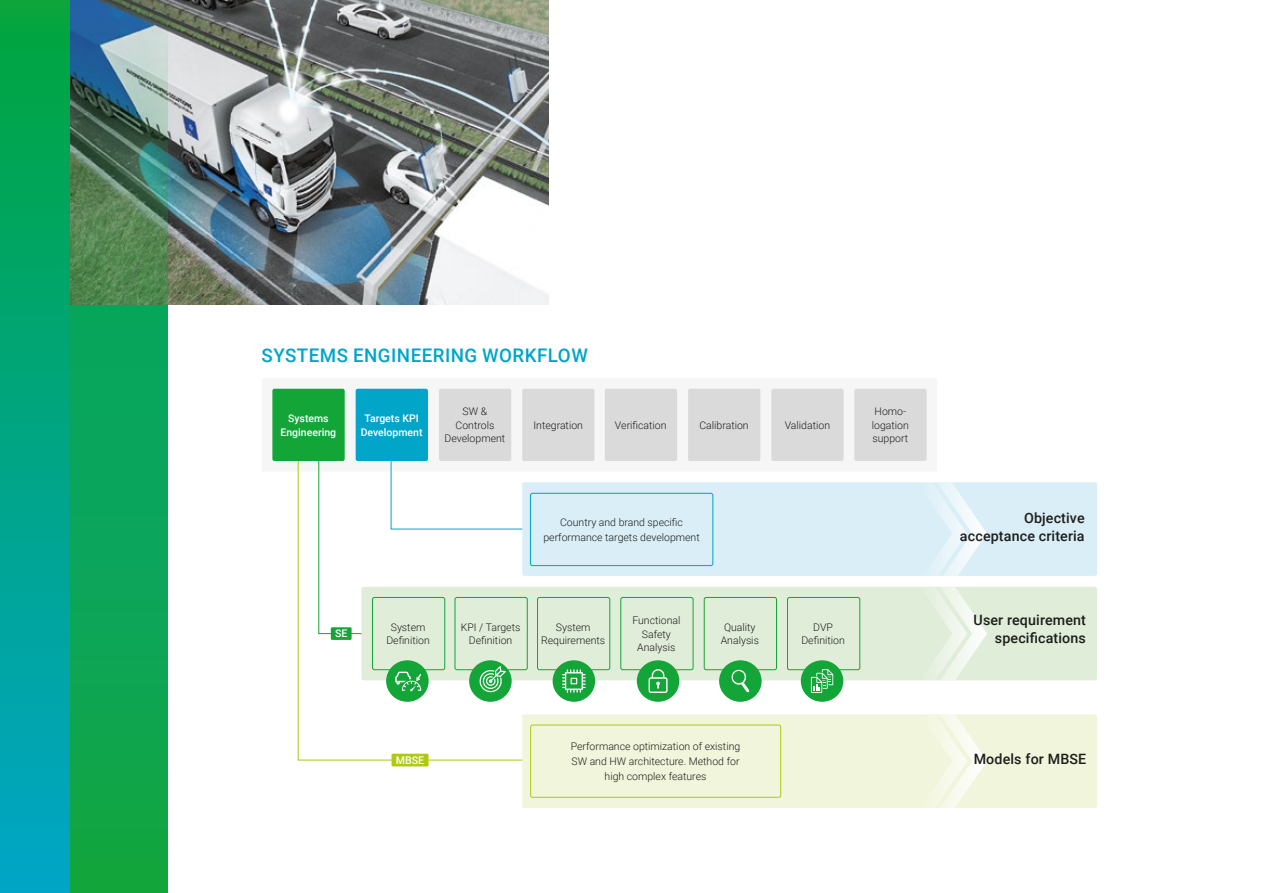
<style>
.page{position:relative;width:1263px;height:893px;background:#fff}
.page>*{position:absolute;margin:0;border:0;box-sizing:border-box;transform-origin:0 0}
.t1{font:500 18.75px "Roboto";letter-spacing:.025em;color:#00a5c8}
.t2{font:500 14.25px/18px "Roboto";letter-spacing:.01em;color:#1d1d1b;text-align:right}
.t3{font:500 10.65px "Roboto";color:#fff}
.t4{font:300 10.5px/13.5px "Roboto";color:#1d1d1b;text-align:center}
.t5{font:500 10.5px/13.5px "Roboto";color:#fff;text-align:center}
</style>
<div class="page">
<div style="left:0;top:0;width:168px;height:893px;background:linear-gradient(to bottom,#01a53c,#00a5c9)"></div>
<div style="left:262px;top:378px;width:675px;height:94px;background:#f6f6f6;border-radius:2px"></div>
<svg style="left:297px;top:461px;width:228px;height:300px"></svg>
<svg style="left:318px;top:460px;width:47px;height:174px"></svg>
<svg style="left:390px;top:460px;width:135px;height:70px"></svg>
<img style="left:168px;top:0;width:381px;height:304px">
<div style="left:522px;top:482px;width:575px;height:94px;background:#d9eef6;border-radius:2px"></div>
<svg style="left:922px;top:482px;width:65px;height:94px"></svg>
<div style="left:361px;top:587px;width:736px;height:93px;background:#e0edd9;border-radius:2px"></div>
<svg style="left:938px;top:587px;width:49px;height:93px"></svg>
<div style="left:522px;top:714px;width:575px;height:94px;background:#f1f5db;border-radius:2px"></div>
<svg style="left:917px;top:714px;width:70px;height:94px"></svg>
<div style="left:530px;top:493px;width:183px;height:73px;border:1px solid #00a5c8;border-radius:2px"></div>
<div style="left:356px;top:389px;width:72px;height:72px;background:#00a5c8;border-radius:2px"></div>
<div style="left:439px;top:389px;width:72px;height:72px;background:#dadada;border-radius:2px"></div>
<div style="left:522px;top:389px;width:72px;height:72px;background:#dadada;border-radius:2px"></div>
<div style="left:605px;top:389px;width:72px;height:72px;background:#dadada;border-radius:2px"></div>
<div style="left:688px;top:389px;width:72px;height:72px;background:#dadada;border-radius:2px"></div>
<div style="left:771px;top:389px;width:73px;height:72px;background:#dadada;border-radius:2px"></div>
<div style="left:854px;top:389px;width:72px;height:72px;background:#dadada;border-radius:2px"></div>
<div style="left:272px;top:389px;width:73px;height:72px;background:#13a538;border-radius:2px"></div>
<div style="left:455px;top:597px;width:73px;height:73px;border:1px solid #13a538;border-radius:2px"></div>
<div style="left:537px;top:597px;width:73px;height:73px;border:1px solid #13a538;border-radius:2px"></div>
<div style="left:620px;top:597px;width:73px;height:73px;border:1px solid #13a538;border-radius:2px"></div>
<div style="left:704px;top:597px;width:73px;height:73px;border:1px solid #13a538;border-radius:2px"></div>
<div style="left:787px;top:597px;width:73px;height:73px;border:1px solid #13a538;border-radius:2px"></div>
<div style="left:372px;top:597px;width:73px;height:73px;border:1px solid #13a538;border-radius:2px"></div>
<div style="left:331px;top:627px;width:21px;height:13px;background:#13a538"></div>
<div style="left:530px;top:725px;width:251px;height:73px;border:1px solid #afca0b;border-radius:2px"></div>
<div style="left:391px;top:754px;width:37px;height:12px;background:#afca0b"></div>
<div style="left:386px;top:660px;width:43px;height:42px;background:#13a538;border-radius:50%"></div>
<svg style="left:70px;top:0;width:98px;height:893px;background:#24975c"></svg>
<svg style="left:395px;top:672px;width:26px;height:19px"></svg>
<div style="left:469px;top:660px;width:43px;height:42px;background:#13a538;border-radius:50%"></div>
<div style="left:553px;top:660px;width:42px;height:42px;background:#13a538;border-radius:50%"></div>
<div style="left:637px;top:660px;width:42px;height:42px;background:#13a538;border-radius:50%"></div>
<div style="left:719px;top:660px;width:43px;height:42px;background:#13a538;border-radius:50%"></div>
<div style="left:801px;top:660px;width:42px;height:42px;background:#13a538;border-radius:50%"></div>
<svg style="left:731px;top:669px;width:18px;height:23px"></svg>
<svg style="left:648px;top:669px;width:19px;height:24px"></svg>
<svg style="left:562px;top:669px;width:24px;height:24px"></svg>
<svg style="left:479px;top:666px;width:27px;height:27px"></svg>
<svg style="left:811px;top:669px;width:22px;height:24px"></svg>
<h1 class="t1" style="left:262px;top:342px;width:328px">SYSTEMS ENGINEERING WORKFLOW</h1>
<p class="t5" style="left:281px;top:411px;width:57px">Systems<br>Engineering</p>
<p class="t5" style="left:361px;top:411px;width:63px">Targets KPI<br>Development</p>
<p class="t4" style="left:445px;top:404px;width:62px">SW &amp;<br>Controls<br>Development</p>
<p class="t4" style="left:533px;top:418px;width:51px">Integration</p>
<p class="t4" style="left:615px;top:418px;width:53px">Verification</p>
<p class="t4" style="left:699px;top:418px;width:51px">Calibration</p>
<p class="t4" style="left:785px;top:418px;width:47px">Validation</p>
<p class="t4" style="left:872px;top:404px;width:39px;text-align:left">Homo&shy;logation support</p>
<p class="t5" style="left:335px;top:626px;width:14px">SE</p>
<p class="t4" style="left:386px;top:620px;width:45px">System<br>Definition</p>
<p class="t4" style="left:543px;top:514px;width:158px;line-height:15px">Country and brand specific performance targets development</p>
<p class="t4" style="left:461px;top:620px;width:61px">KPI / Targets<br>Definition</p>
<p class="t4" style="left:541px;top:620px;width:66px">System<br>Requirements</p>
<p class="t4" style="left:632px;top:613px;width:50px">Functional<br>Safety<br>Analysis</p>
<p class="t4" style="left:721px;top:620px;width:40px">Quality<br>Analysis</p>
<p class="t4" style="left:801px;top:620px;width:45px">DVP<br>Definition</p>
<h2 class="t2" style="left:960px;top:509px;width:126px">Objective acceptance criteria</h2>
<h2 class="t2" style="left:973px;top:611px;width:114px">User requirement specifications</h2>
<p class="t4" style="left:571px;top:738px;width:171px;line-height:15px">Performance optimization of existing<br>SW and HW architecture. Method for high complex features</p>
<p class="t3" style="left:396px;top:753px;width:30px">MBSE</p>
<h2 class="t2" style="left:974px;top:750px;width:114px">Models for MBSE</h2>
</div>
